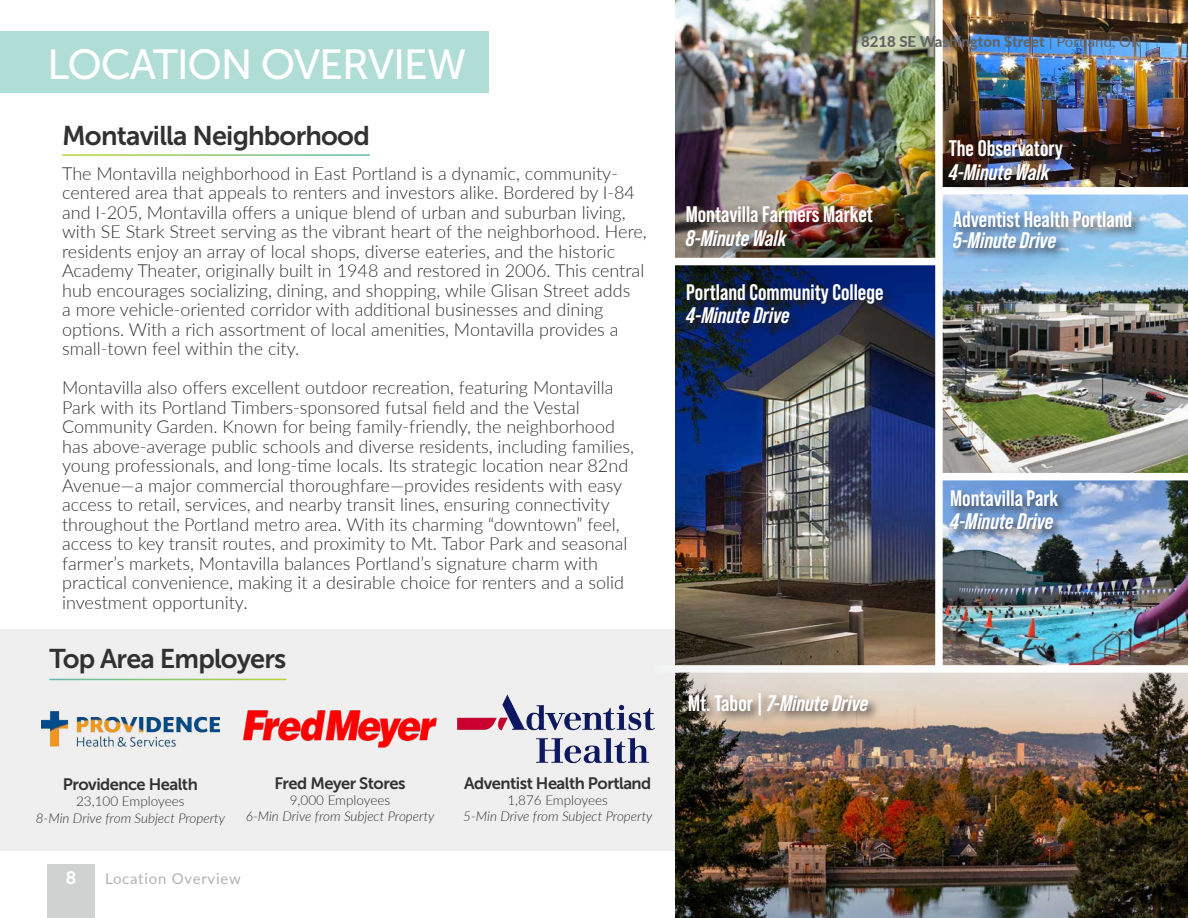
<style>
.page{position:relative;width:1188px;height:918px;background:#fff}
.page>*{position:absolute;margin:0;border:0;box-sizing:border-box;transform-origin:0 0}
.t1{font:42px "Museo Sans 500";letter-spacing:-.03em;color:#fff}
.t2{font:27px "Museo Sans 700";letter-spacing:-.03em;color:#323132}
.Property_Higlights{font:700 22.5px/21px "Bebas Neue Pro";color:#fff}
.Property_Higlights-2{font:italic 700 22.5px "Bebas Neue Pro";color:#fff}
.t3{font:300 18px/19.5px "Lato";color:#323132}
.t4{font:18px "Museo 700";color:#fff}
.t5{font:16.5px "Museo Sans 700";letter-spacing:-.03em;color:#323132}
.t6{font:800 15px "Lato";color:#636464}
.t7{font:15px "Lato";letter-spacing:.05em;color:#b1b1b1}
.t8{font:italic 300 13.5px "Lato";color:#323132}
.t9{font:300 13.5px "Lato";color:#323132}
.s1{font-weight:400}
.s2{font-style:italic}
.s3{font-style:normal}
</style>
<div class="page">
<div style="left:0;top:629px;width:1188px;height:221px;background:#efefef"></div>
<hr style="left:49px;top:679px;width:237px;height:1px;background:#fff">
<img style="left:41px;top:678px;width:178px;height:69px">
<img style="left:242px;top:710px;width:195px;height:38px">
<div style="left:0;top:31px;width:488px;height:61px;background:#b0ddd6"></div>
<img style="left:675px;top:0;width:260px;height:665px">
<img style="left:675px;top:673px;width:513px;height:245px">
<img style="left:943px;top:0;width:245px;height:665px">
<div style="left:935px;top:0;width:8px;height:671px;background:#fff"></div>
<div style="left:942px;top:187px;width:246px;height:8px;background:#fff"></div>
<div style="left:938px;top:473px;width:250px;height:7px;background:#fff"></div>
<div style="left:660px;top:258px;width:279px;height:7px;background:#fff"></div>
<div style="left:686px;top:690px;width:195px;height:37px;background:#231f20;opacity:.75"></div>
<div style="left:683px;top:203px;width:202px;height:55px;background:#231f20;opacity:.75"></div>
<div style="left:948px;top:487px;width:122px;height:55px;background:#231f20;opacity:.75"></div>
<div style="left:684px;top:280px;width:211px;height:56px;background:#231f20;opacity:.75"></div>
<div style="left:951px;top:208px;width:193px;height:53px;background:#231f20;opacity:.75"></div>
<div style="left:946px;top:137px;width:129px;height:56px;background:#231f20;opacity:.75"></div>
<div style="left:654px;top:665px;width:534px;height:8px;background:#fff"></div>
<img style="left:458px;top:694px;width:197px;height:70px">
<div style="left:47px;top:865px;width:48px;height:53px;background:#d0d1d1"></div>
<p class="t1" style="left:47px;top:41px;width:421px">LOCATION OVERVIEW</p>
<p class="t2" style="left:62px;top:121px;width:309px">Montavilla Neighborhood</p>
<p class="t3" style="left:62px;top:163px;width:586px">The Montavilla neighborhood in East Portland is a dynamic, community&shy;centered area that appeals to renters and investors alike. Bordered by I-84 and I-205, Montavilla offers a unique blend of urban and suburban living, with SE Stark Street serving as the vibrant heart of the neighborhood. Here, residents enjoy an array of local shops, diverse eateries, and the historic Academy Theater, originally built in 1948 and restored in 2006. This central hub encourages socializing, dining, and shopping, while Glisan Street adds<br>a more vehicle-oriented corridor with additional businesses and dining options. With a rich assortment of local amenities, Montavilla provides a small-town feel within the city.</p>
<p class="t3" style="left:62px;top:377px;width:573px">Montavilla also offers excellent outdoor recreation, featuring Montavilla Park with its Portland Timbers-sponsored futsal field and the Vestal Community Garden. Known for being family-friendly, the neighborhood has above-average public schools and diverse residents, including families, young professionals, and long-time locals. Its strategic location near 82nd Avenue—a major commercial thoroughfare—provides residents with easy access to retail, services, and nearby transit lines, ensuring connectivity throughout the Portland metro area. With its charming “downtown” feel, access to key transit routes, and proximity to Mt. Tabor Park and seasonal farmer’s markets, Montavilla balances Portland’s signature charm with practical convenience, making it a desirable choice for renters and a solid investment opportunity.</p>
<p class="t2" style="left:49px;top:644px;width:239px">Top Area Employers</p>
<p class="t5" style="left:63px;top:775px;width:136px">Providence Health</p>
<p class="t9" style="left:76px;top:792px;width:110px">23,100 Employees</p>
<p class="t8" style="left:36px;top:808px;width:191px">8-Min Drive from Subject Property</p>
<p class="t5" style="left:275px;top:774px;width:133px">Fred Meyer Stores</p>
<p class="t9" style="left:290px;top:791px;width:102px">9,000 Employees</p>
<p class="t8" style="left:246px;top:807px;width:190px">6-Min Drive from Subject Property</p>
<p class="t4" style="left:66px;top:868px;width:12px">8</p>
<p class="t7" style="left:105px;top:867px;width:137px">Location Overview</p>
<p class="t5" style="left:464px;top:774px;width:189px">Adventist Health Portland</p>
<p class="t9" style="left:507px;top:791px;width:102px">1,876 Employees</p>
<p class="t8" style="left:463px;top:807px;width:191px">5-Min Drive from Subject Property</p>
<p class="t6" style="left:861px;top:31px;width:281px">8218 SE Washington Street <span class="s1">| Portland, OR</span></p>
<p class="Property_Higlights" style="left:686px;top:204px;width:189px">Montavilla Farmers Market</p>
<p class="Property_Higlights-2" style="left:686px;top:225px;width:103px">8-Minute Walk</p>
<p class="Property_Higlights" style="left:686px;top:281px;width:199px">Portland Community College</p>
<p class="Property_Higlights-2" style="left:686px;top:303px;width:105px">4-Minute Drive</p>
<p class="Property_Higlights" style="left:949px;top:138px;width:116px">The Observatory</p>
<p class="Property_Higlights-2" style="left:949px;top:159px;width:103px">4-Minute Walk</p>
<p class="Property_Higlights" style="left:953px;top:208px;width:180px">Adventist Health Portland<br><span class="s2">5-Minute Drive</span></p>
<p class="Property_Higlights-2" style="left:688px;top:690px;width:182px"><span class="s3">Mt. Tabor |</span> 7-Minute Drive</p>
<p class="Property_Higlights" style="left:950px;top:488px;width:110px">Montavilla Park</p>
<p class="Property_Higlights-2" style="left:950px;top:509px;width:105px">4-Minute Drive</p>
</div>
